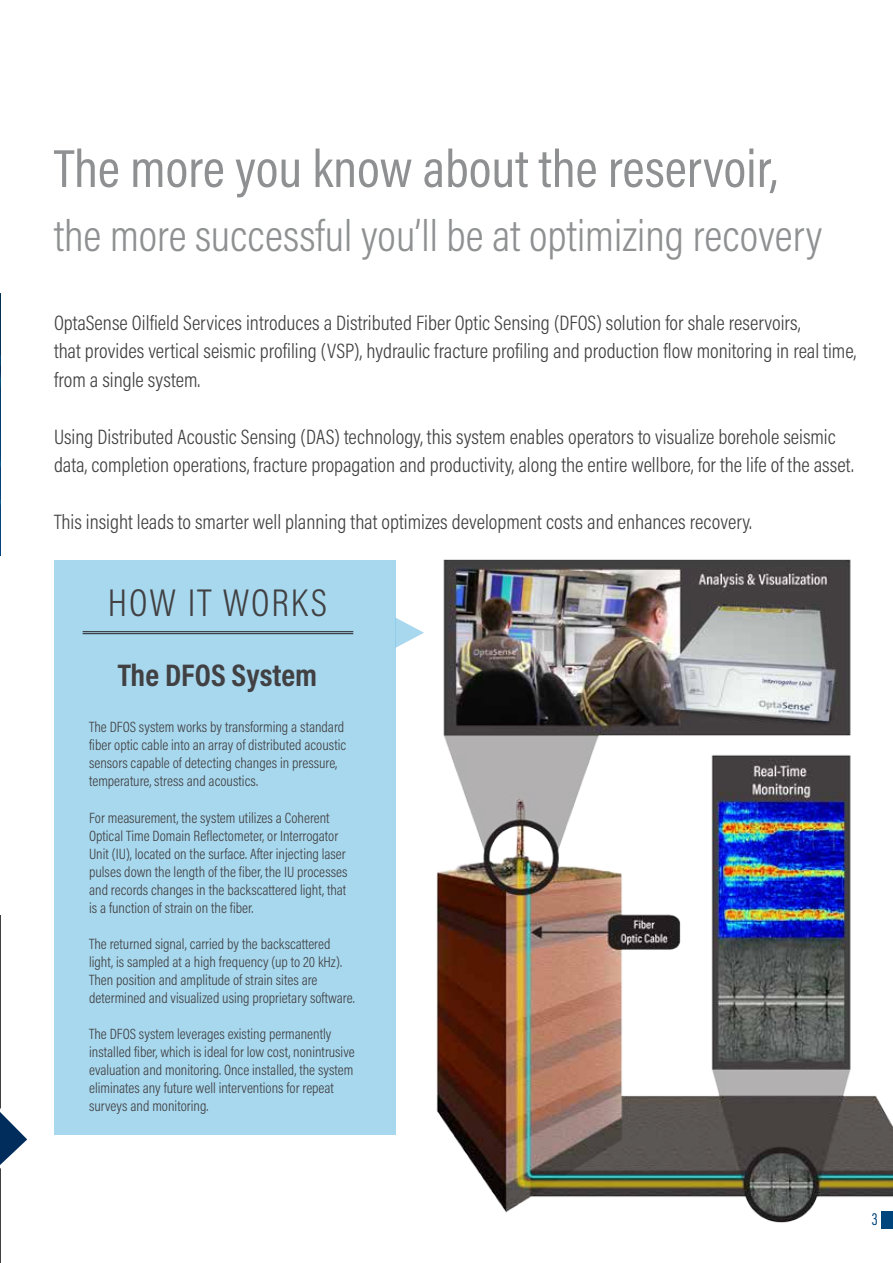
<style>
.page{position:relative;width:893px;height:1263px;background:#fff}
.page>*{position:absolute;margin:0;border:0;box-sizing:border-box;transform-origin:0 0}
.t1{font:54px "Acumin Pro Cond";color:#8e9091}
.t2{font:300 45px "Acumin Pro Cond";color:#8e9091}
.t3{font:300 39px "Acumin Pro Cond";letter-spacing:.05em;color:#414042}
.t4{font:700 31.5px "Acumin Pro Cond";color:#414042}
.t5{font:300 21px/28.5px "Acumin Pro Cond";color:#414042}
.t6{font:18px "Acumin Pro Extra Cond";color:#00447c}
.t7{font:300 15px/18px "Acumin Pro Cond";color:#414042}
</style>
<div class="page">
<hr style="left:0;top:915px;width:1px;height:348px;background:#414042">
<svg style="left:0;top:1108px;width:27px;height:61px"></svg>
<hr style="left:0;top:293px;width:1px;height:263px;background:#000">
<div style="left:54px;top:560px;width:341px;height:575px;background:#a8d8ee"></div>
<hr style="left:83px;top:633px;width:270px;height:1px;background:#3d414a">
<hr style="left:83px;top:631px;width:270px;height:1px;background:#3d414a">
<svg style="left:395px;top:617px;width:20px;height:31px"></svg>
<img style="left:415px;top:559px;width:478px;height:670px">
<div style="left:881px;top:1210px;width:12px;height:18px;background:#00447c"></div>
<h1 class="t1" style="left:54px;top:133px;width:725px">The more you know about the reservoir,</h1>
<h2 class="t2" style="left:54px;top:207px;width:770px">the more successful you’ll be at optimizing recovery</h2>
<p class="t5" style="left:54px;top:308px;width:804px">OptaSense Oilfield Services introduces a Distributed Fiber Optic Sensing (DFOS) solution for shale reservoirs,<br>that provides vertical seismic profiling (VSP), hydraulic fracture profiling and production flow monitoring in real time, from a single system.</p>
<p class="t5" style="left:54px;top:422px;width:801px">Using Distributed Acoustic Sensing (DAS) technology, this system enables operators to visualize borehole seismic data, completion operations, fracture propagation and productivity, along the entire wellbore, for the life of the asset.</p>
<h3 class="t5" style="left:54px;top:507px;width:699px">This insight leads to smarter well planning that optimizes development costs and enhances recovery.</h3>
<h3 class="t3" style="left:108px;top:577px;width:221px">HOW IT WORKS</h3>
<h3 class="t4" style="left:118px;top:654px;width:201px">The DFOS System</h3>
<p class="t7" style="left:89px;top:718px;width:259px">The DFOS system works by transforming a standard fiber optic cable into an array of distributed acoustic sensors capable of detecting changes in pressure, temperature, stress and acoustics.</p>
<p class="t7" style="left:89px;top:808px;width:260px">For measurement, the system utilizes a Coherent Optical Time Domain Reflectometer, or Interrogator Unit (IU), located on the surface. After injecting laser pulses down the length of the fiber, the IU processes and records changes in the backscattered light, that is a function of strain on the fiber.</p>
<p class="t7" style="left:89px;top:934px;width:267px">The returned signal, carried by the backscattered light, is sampled at a high frequency (up to 20 kHz).<br>Then position and amplitude of strain sites are determined and visualized using proprietary software.</p>
<p class="t7" style="left:89px;top:1024px;width:267px">The DFOS system leverages existing permanently installed fiber, which is ideal for low cost, nonintrusive evaluation and monitoring. Once installed, the system eliminates any future well interventions for repeat surveys and monitoring.</p>
<p class="t6" style="left:872px;top:1208px;width:7px">3</p>
</div>
